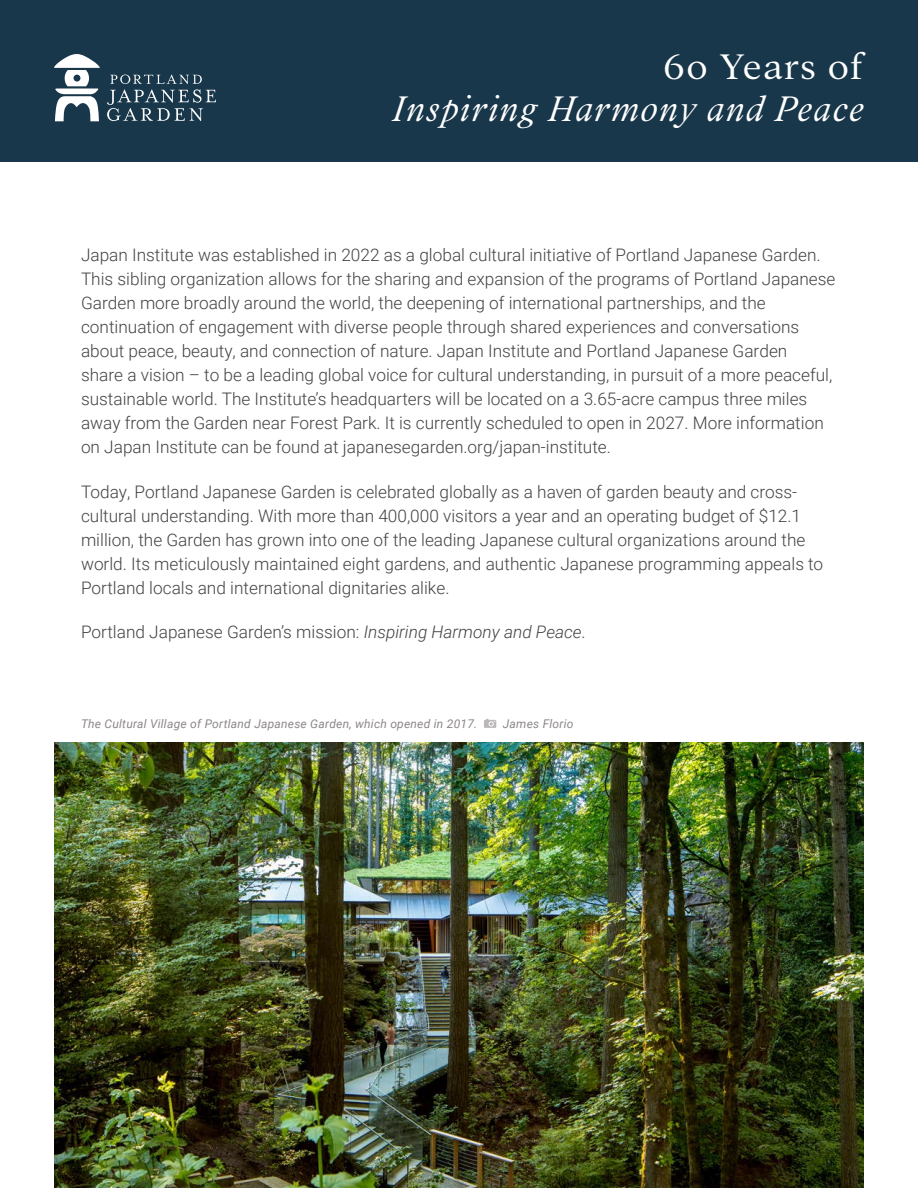
<style>
.page{position:relative;width:918px;height:1188px;background:#fff}
.page>*{position:absolute;margin:0;border:0;box-sizing:border-box;transform-origin:0 0}
.t1{font:italic 300 39px/42px "Addington CF";letter-spacing:.04em;color:#fff;text-align:right}
.t2{font:300 17.25px/24px "Roboto";color:#434144}
.t3{font:italic 12px "Roboto";letter-spacing:.02em;color:#8c8789}
.s1{font-style:normal}
.s2{font-style:italic}
</style>
<div class="page">
<div style="left:0;top:0;width:918px;height:162px;background:#19374a"></div>
<img style="left:54px;top:742px;width:810px;height:446px">
<svg style="left:54px;top:54px;width:46px;height:67px"></svg>
<svg style="left:107px;top:75px;width:109px;height:46px"></svg>
<svg style="left:484px;top:719px;width:12px;height:9px"></svg>
<p class="t1" style="left:393px;top:47px;width:473px"><span class="s1">60 Years of<br></span>Inspiring Harmony and Peace</p>
<p class="t2" style="left:81px;top:243px;width:756px">Japan Institute was established in 2022 as a global cultural initiative of Portland Japanese Garden.<br>This sibling organization allows for the sharing and expansion of the programs of Portland Japanese Garden more broadly around the world, the deepening of international partnerships, and the continuation of engagement with diverse people through shared experiences and conversations about peace, beauty, and connection of nature. Japan Institute and Portland Japanese Garden<br>share a vision – to be a leading global voice for cultural understanding, in pursuit of a more peaceful, sustainable world. The Institute’s headquarters will be located on a 3.65-acre campus three miles away from the Garden near Forest Park. It is currently scheduled to open in 2027. More information on Japan Institute can be found at japanesegarden.org/japan-institute.</p>
<p class="t2" style="left:81px;top:479px;width:744px">Today, Portland Japanese Garden is celebrated globally as a haven of garden beauty and cross&shy;cultural understanding. With more than 400,000 visitors a year and an operating budget of $12.1 million, the Garden has grown into one of the leading Japanese cultural organizations around the world. Its meticulously maintained eight gardens, and authentic Japanese programming appeals to Portland locals and international dignitaries alike.</p>
<p class="t2" style="left:81px;top:619px;width:506px">Portland Japanese Garden’s mission: <span class="s2">Inspiring Harmony and Peace</span>.</p>
<p class="t3" style="left:81px;top:715px;width:398px">The Cultural Village of Portland Japanese Garden, which opened in 2017.</p>
<p class="t3" style="left:503px;top:715px;width:72px">James Florio</p>
</div>
